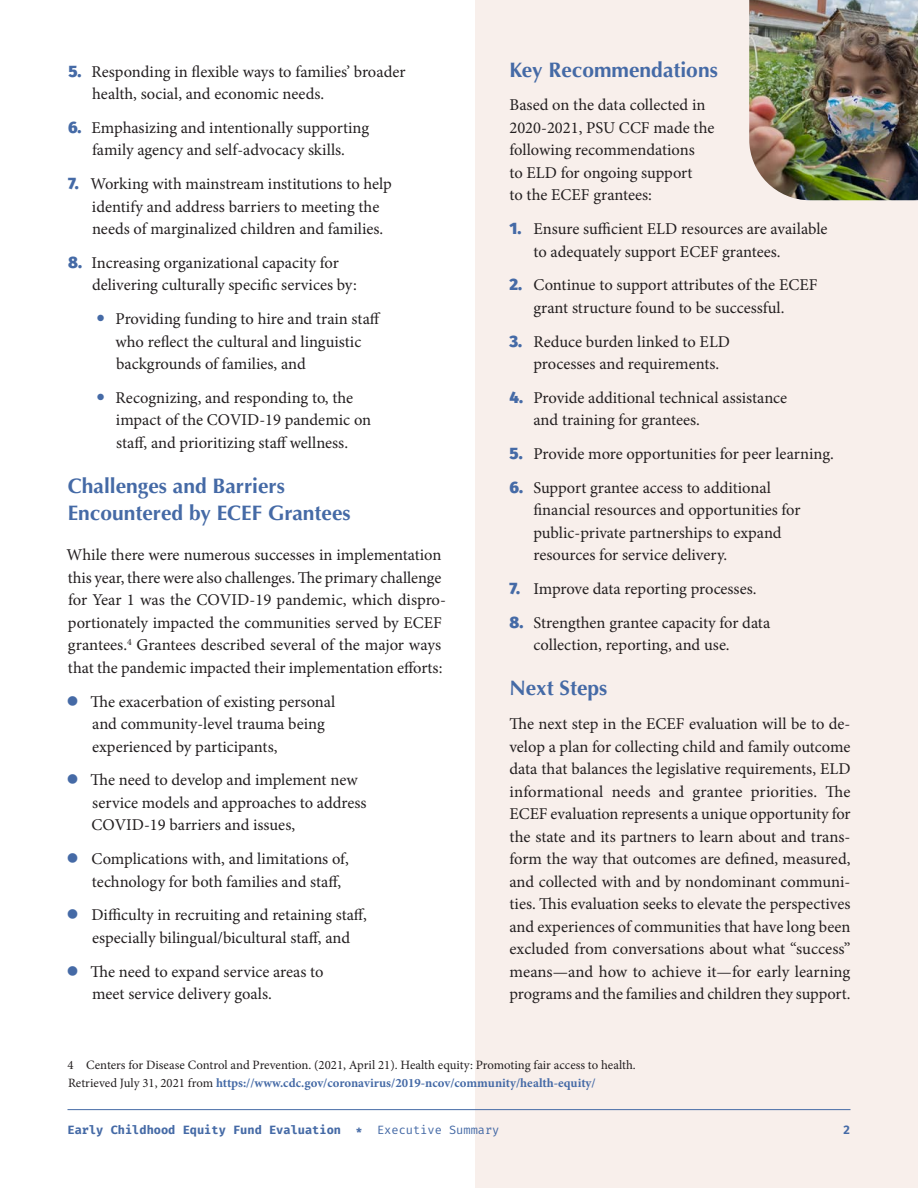
<style>
.page{position:relative;width:918px;height:1188px;background:#fff}
.page>*{position:absolute;margin:0;border:0;box-sizing:border-box;transform-origin:0 0}
.t1{font:700 21px/27px "Optima";color:#456aa6}
.copy_justified{font:16.5px/22.5px "Minion Pro";color:#231f20}
.copy_ragged{font:16.5px/22.5px "Minion Pro";color:#231f20}
.note{font:12.75px/18px "Minion Pro";color:#231f20}
.t2{font:700 12px "Fira Mono";color:#456aa6}
.s1{font-family:"Fira Sans";font-weight:800;color:#456aa6}
.s2{font-weight:700;color:#456aa6}
.s3{font-weight:400}
</style>
<div class="page">
<div style="left:476px;top:0;width:442px;height:1188px;background:#f8efeb"></div>
<img style="left:749px;top:0;width:169px;height:200px">
<hr style="left:68px;top:1109px;width:782px;height:1px;background:#456aa6">
<p class="copy_justified" style="left:92px;top:60px;width:315px;text-indent:-24px"><span class="s1">5.</span> Responding in flexible ways to families’ broader health, social, and economic needs.</p>
<p class="copy_justified" style="left:68px;top:116px;width:303px;text-align:center"><span class="s1">6.</span> Emphasizing and intentionally supporting family agency and self-advocacy skills.</p>
<p class="copy_justified" style="left:92px;top:173px;width:301px;text-indent:-24px"><span class="s1">7.</span> Working with mainstream institutions to help identify and address barriers to meeting the needs of marginalized children and families.</p>
<p class="copy_justified" style="left:92px;top:251px;width:266px;text-indent:-24px"><span class="s1">8.</span> Increasing organizational capacity for delivering culturally specific services by:</p>
<p class="copy_justified" style="left:115px;top:308px;width:267px">Providing funding to hire and train staff who reflect the cultural and linguistic backgrounds of families, and</p>
<p class="copy_justified" style="left:116px;top:386px;width:257px">Recognizing, and responding to, the impact of the COVID-19 pandemic on staff, and prioritizing staff wellness.</p>
<h2 class="t1" style="left:68px;top:472px;width:284px">Challenges and Barriers<br>Encountered by ECEF Grantees</h2>
<p class="copy_justified" style="left:67px;top:544px;width:381px">While there were numerous successes in implementation this year, there were also challenges. The primary challenge for Year 1 was the COVID-19 pandemic, which dispro&shy;portionately impacted the communities served by ECEF grantees.<sup>4</sup> Grantees described several of the major ways</p>
<p class="copy_justified" style="left:68px;top:656px;width:376px">that the pandemic impacted their implementation efforts:</p>
<p class="copy_justified" style="left:90px;top:690px;width:247px">The exacerbation of existing personal and community-level trauma being experienced by participants,</p>
<p class="copy_justified" style="left:90px;top:769px;width:278px">The need to develop and implement new service models and approaches to address<br>COVID-19 barriers and issues,</p>
<p class="copy_justified" style="left:92px;top:848px;width:259px">Complications with, and limitations of, technology for both families and staff,</p>
<p class="copy_justified" style="left:91px;top:904px;width:277px">Difficulty in recruiting and retaining staff, especially bilingual/bicultural staff, and</p>
<p class="copy_justified" style="left:90px;top:960px;width:235px">The need to expand service areas to meet service delivery goals.</p>
<h2 class="t1" style="left:509px;top:56px;width:210px">Key Recommendations</h2>
<p class="copy_ragged" style="left:509px;top:94px;width:207px">Based on the data collected in<br>2020-2021, PSU CCF made the following recommendations<br>to ELD for ongoing support<br>to the ECEF grantees:</p>
<p class="copy_justified" style="left:533px;top:218px;width:296px;text-indent:-24px"><span class="s1">1.</span> Ensure sufficient ELD resources are available to adequately support ECEF grantees.</p>
<p class="copy_justified" style="left:509px;top:274px;width:310px;text-align:center"><span class="s1">2.</span> Continue to support attributes of the ECEF grant structure found to be successful.</p>
<p class="copy_justified" style="left:533px;top:330px;width:198px;text-indent:-24px"><span class="s1">3.</span> Reduce burden linked to ELD processes and requirements.</p>
<p class="copy_justified" style="left:533px;top:386px;width:255px;text-indent:-24px"><span class="s1">4.</span> Provide additional technical assistance and training for grantees.</p>
<p class="copy_justified" style="left:509px;top:443px;width:326px"><span class="s1">5.</span> Provide more opportunities for peer learning.</p>
<p class="copy_justified" style="left:533px;top:476px;width:269px;text-indent:-24px"><span class="s1">6.</span> Support grantee access to additional financial resources and opportunities for public-private partnerships to expand resources for service delivery.</p>
<p class="copy_justified" style="left:509px;top:578px;width:249px"><span class="s1">7.</span> Improve data reporting processes.</p>
<p class="copy_justified" style="left:533px;top:611px;width:238px;text-indent:-24px"><span class="s1">8.</span> Strengthen grantee capacity for data collection, reporting, and use.</p>
<h2 class="t1" style="left:509px;top:675px;width:100px">Next Steps</h2>
<p class="copy_justified" style="left:509px;top:713px;width:343px;text-align:justify">The next step in the ECEF evaluation will be to de&shy;velop a plan for collecting child and family outcome data that balances the legislative requirements, ELD informational needs and grantee priorities. The ECEF evaluation represents a unique opportunity for the state and its partners to learn about and trans&shy;form the way that outcomes are defined, measured, and collected with and by nondominant communi&shy;ties. This evaluation seeks to elevate the perspectives and experiences of communities that have long been excluded from conversations about what “success” means—and how to achieve it—for early learning programs and the families and children they support.</p>
<p class="note" style="left:67px;top:1056px;width:570px">4 Centers for Disease Control and Prevention. (2021, April 21). Health equity: Promoting fair access to health.<br>Retrieved July 31, 2021 from <span class="s2">https://www.cdc.gov/coronavirus/2019-ncov/community/health-equity/</span></p>
<p class="t2" style="left:68px;top:1121px;width:434px">Early Childhood Equity Fund Evaluation * <span class="s3">Executive Summary</span></p>
<p class="t2" style="left:843px;top:1121px;width:9px">2</p>
</div>
